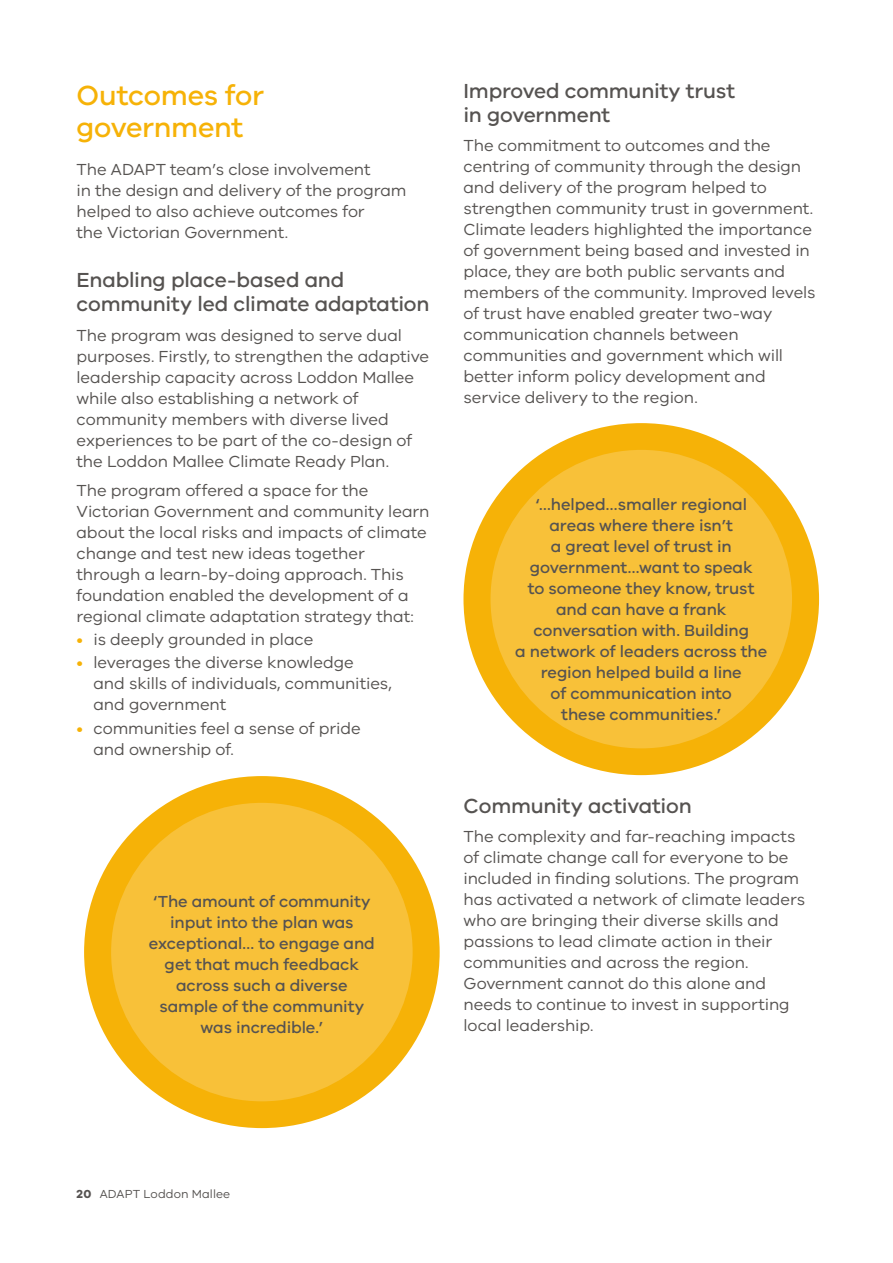
<style>
.page{position:relative;width:893px;height:1263px;background:#fff}
.page>*{position:absolute;margin:0;border:0;box-sizing:border-box;transform-origin:0 0}
.t1{font:500 28.5px/31.5px "VIC";letter-spacing:-.01em;color:#f6b207}
.t2{font:500 21px/24px "VIC";letter-spacing:-.01em;color:#565351}
.t3{font:16.5px/21px "VIC";letter-spacing:-.005em;color:#565351}
.t4{font:500 16.5px/21px "VIC";letter-spacing:-.005em;color:#565351;text-align:center}
.t5{font:12px "VIC";letter-spacing:.01em;color:#565351}
.s1{color:#f6b207}
.s2{font-weight:700}
</style>
<div class="page">
<div style="left:84px;top:776px;width:356px;height:352px;background:#f6b207;border-radius:50%"></div>
<div style="left:111px;top:803px;width:302px;height:298px;background:#f8c139;border-radius:50%"></div>
<div style="left:463px;top:423px;width:356px;height:352px;background:#f6b207;border-radius:50%"></div>
<div style="left:490px;top:450px;width:302px;height:298px;background:#f8c139;border-radius:50%"></div>
<h1 class="t1" style="left:77px;top:79px;width:189px">Outcomes for government</h1>
<p class="t3" style="left:77px;top:158px;width:331px">The ADAPT team’s close involvement<br>in the design and delivery of the program helped to also achieve outcomes for<br>the Victorian Government.</p>
<p class="t2" style="left:77px;top:267px;width:354px">Enabling place-based and community led climate adaptation</p>
<p class="t3" style="left:77px;top:324px;width:354px">The program was designed to serve dual purposes. Firstly, to strengthen the adaptive leadership capacity across Loddon Mallee while also establishing a network of community members with diverse lived experiences to be part of the co-design of the Loddon Mallee Climate Ready Plan.</p>
<p class="t3" style="left:77px;top:480px;width:354px">The program offered a space for the Victorian Government and community learn about the local risks and impacts of climate change and test new ideas together through a learn-by-doing approach. This foundation enabled the development of a regional climate adaptation strategy that:</p>
<p class="t3" style="left:77px;top:629px;width:238px"><span class="s1">•</span> is deeply grounded in place</p>
<p class="t3" style="left:94px;top:652px;width:300px;text-indent:-17px"><span class="s1">•</span> leverages the diverse knowledge<br>and skills of individuals, communities, and government</p>
<p class="t3" style="left:94px;top:717px;width:269px;text-indent:-17px"><span class="s1">•</span> communities feel a sense of pride and ownership of.</p>
<p class="t4" style="left:149px;top:890px;width:228px">‘The amount of community input into the plan was exceptional… to engage and get that much feedback across such a diverse sample of the community was incredible.’</p>
<p class="t2" style="left:463px;top:78px;width:273px">Improved community trust in government</p>
<p class="t3" style="left:463px;top:134px;width:354px">The commitment to outcomes and the centring of community through the design and delivery of the program helped to strengthen community trust in government.<br>Climate leaders highlighted the importance of government being based and invested in place, they are both public servants and members of the community. Improved levels of trust have enabled greater two-way communication channels between communities and government which will better inform policy development and service delivery to the region.</p>
<p class="t4" style="left:515px;top:493px;width:254px">‘…helped…smaller regional areas where there isn’t<br>a great level of trust in government…want to speak<br>to someone they know, trust and can have a frank conversation with. Building<br>a network of leaders across the region helped build a line<br>of communication into<br>these communities.’</p>
<p class="t2" style="left:463px;top:793px;width:230px">Community activation</p>
<p class="t3" style="left:463px;top:825px;width:343px">The complexity and far-reaching impacts of climate change call for everyone to be included in finding solutions. The program has activated a network of climate leaders who are bringing their diverse skills and passions to lead climate action in their communities and across the region.<br>Government cannot do this alone and needs to continue to invest in supporting local leadership.</p>
<p class="t5" style="left:77px;top:1187px;width:155px"><span class="s2">20</span> ADAPT Loddon Mallee</p>
</div>
